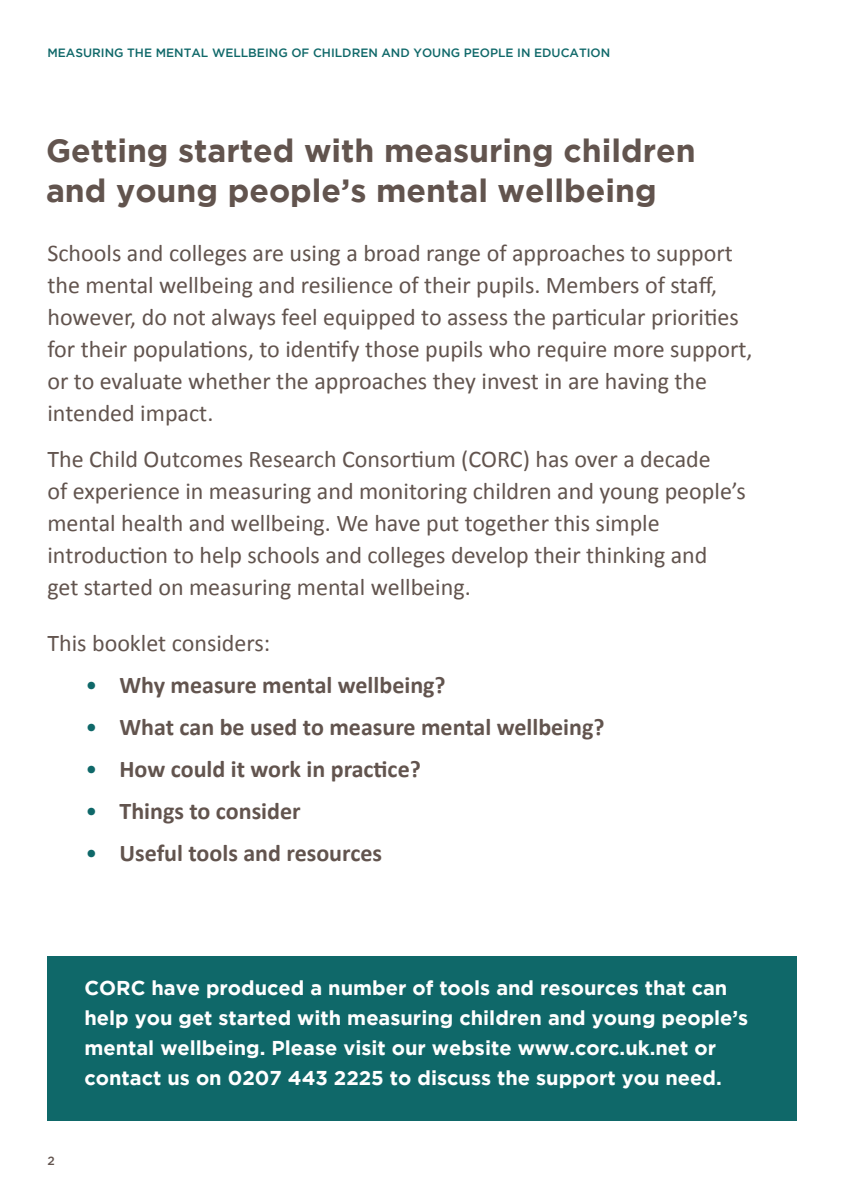
<style>
.page{position:relative;width:846px;height:1196px;background:#fff}
.page>*{position:absolute;margin:0;border:0;box-sizing:border-box;transform-origin:0 0}
.t1{font:700 32px/40px "Gotham";color:#62544e}
.t2{font:24px/32px "Calibri";color:#62544e}
.t3{font:700 24px "Calibri";color:#62544e}
.t4{font:700 20px/30px "Gotham";color:#fff}
.t5{font:500 12px "Gotham";color:#0f6869}
.t6{font:500 12px "Gotham";color:#62544e}
.s1{font-weight:400;color:#0f6869}
</style>
<div class="page">
<div style="left:47px;top:956px;width:749px;height:165px;background:#0f6869"></div>
<p class="t5" style="left:47px;top:46px;width:564px">MEASURING THE MENTAL WELLBEING OF CHILDREN AND YOUNG PEOPLE IN EDUCATION</p>
<p class="t1" style="left:46px;top:129px;width:651px">Getting started with measuring children and young people’s mental wellbeing</p>
<p class="t2" style="left:47px;top:237px;width:706px">Schools and colleges are using a broad range of approaches to support the mental wellbeing and resilience of their pupils. Members of staff, however, do not always feel equipped to assess the particular priorities for their populations, to identify those pupils who require more support, or to evaluate whether the approaches they invest in are having the intended impact.</p>
<p class="t2" style="left:47px;top:443px;width:699px">The Child Outcomes Research Consortium (CORC) has over a decade<br>of experience in measuring and monitoring children and young people’s mental health and wellbeing. We have put together this simple introduction to help schools and colleges develop their thinking and<br>get started on measuring mental wellbeing.</p>
<p class="t2" style="left:47px;top:627px;width:224px">This booklet considers:</p>
<p class="t3" style="left:85px;top:670px;width:361px"><span class="s1">•</span> Why measure mental wellbeing?</p>
<p class="t3" style="left:85px;top:712px;width:520px"><span class="s1">•</span> What can be used to measure mental wellbeing?</p>
<p class="t3" style="left:85px;top:754px;width:337px"><span class="s1">•</span> How could it work in practice?</p>
<p class="t3" style="left:85px;top:796px;width:217px"><span class="s1">•</span> Things to consider</p>
<p class="t3" style="left:85px;top:838px;width:298px"><span class="s1">•</span> Useful tools and resources</p>
<p class="t6" style="left:47px;top:1153px;width:9px">2</p>
<p class="t4" style="left:84px;top:972px;width:665px">CORC have produced a number of tools and resources that can help you get started with measuring children and young people’s mental wellbeing. Please visit our website www.corc.uk.net or contact us on 0207 443 2225 to discuss the support you need.</p>
</div>
